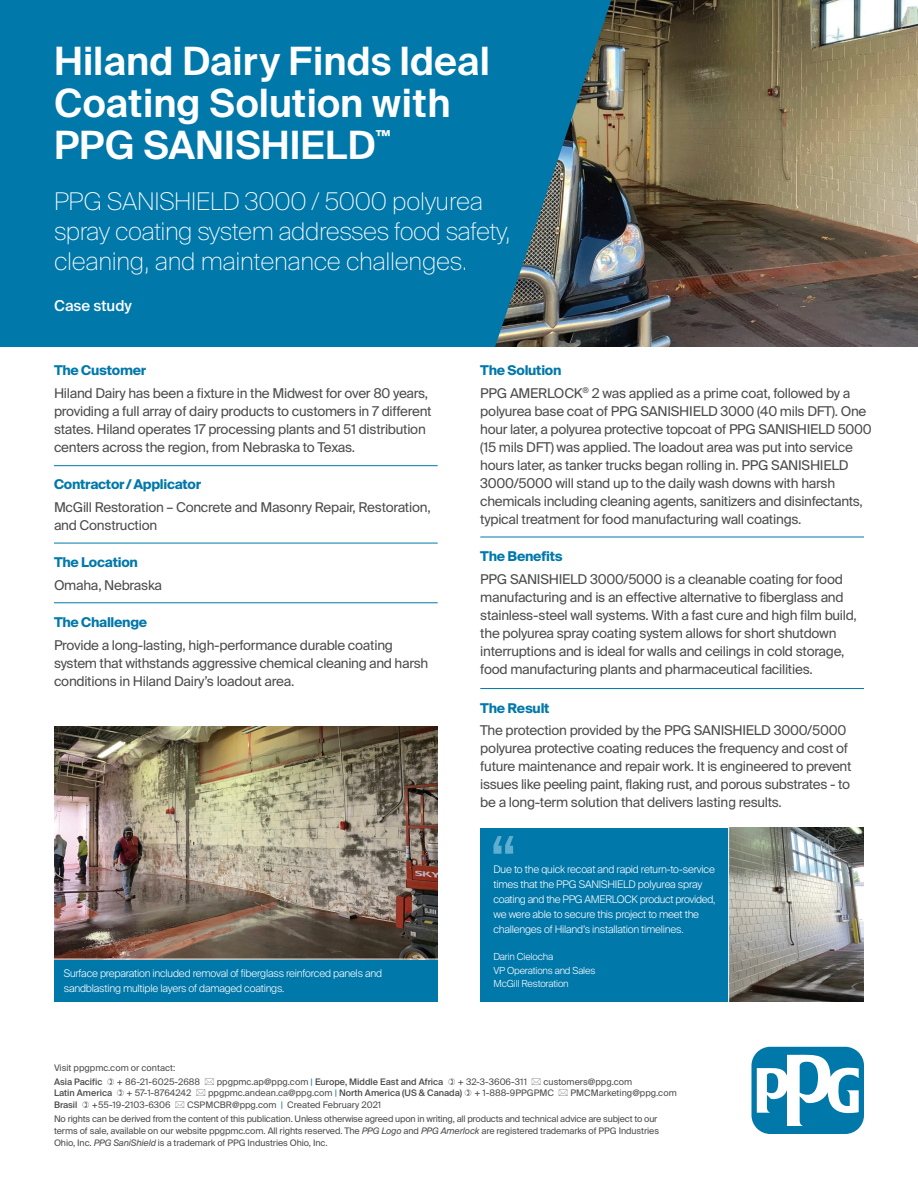
<style>
.page{position:relative;width:918px;height:1188px;background:#fff}
.page>*{position:absolute;margin:0;border:0;box-sizing:border-box;transform-origin:0 0}
.t1{font:600 39px/42px "Suisse Intl";color:#fff}
.t2{font:100 24.3px/30px "Suisse Intl";letter-spacing:-.01em;color:#fff}
.t3{font:500 15px "Suisse Intl";color:#fff}
.t4{font:600 15px "Suisse Intl";color:#fff}
.t5{font:13.5px/18px "Suisse Intl";letter-spacing:-.02em;color:#4b4c4d}
.t6{font:700 13.5px "Suisse Intl";letter-spacing:-.02em;color:#0078aa}
.t7{font:300 10.5px/15px "Suisse Intl";letter-spacing:-.02em;color:#fff}
.t8{font:300 9.75px/13.5px "Suisse Intl";letter-spacing:-.02em;color:#fff}
.t9{font:9px/13.5px "Suisse Intl";letter-spacing:-.01em;color:#4b4c4d}
.t10{font:500 9px "Suisse Intl";color:#4b4c4d}
.s1{font-weight:700;color:#0078aa}
.s2{font-weight:400}
.s3{font-weight:400;color:#0078aa}
.s4{color:#0078aa}
.s5{font-weight:500}
.s6{font-style:italic}
</style>
<div class="page">
<div style="left:0;top:0;width:918px;height:347px;background:#0078aa"></div>
<img style="left:495px;top:0;width:423px;height:347px">
<hr style="left:54px;top:543px;width:384px;height:1px;background:#0078aa">
<hr style="left:480px;top:537px;width:384px;height:1px;background:#0078aa">
<hr style="left:480px;top:688px;width:384px;height:1px;background:#0078aa">
<hr style="left:54px;top:465px;width:384px;height:1px;background:#0078aa">
<hr style="left:54px;top:602px;width:384px;height:1px;background:#0078aa">
<svg style="left:751px;top:1047px;width:113px;height:87px"></svg>
<img style="left:54px;top:727px;width:384px;height:232px">
<div style="left:54px;top:960px;width:384px;height:42px;background:#0078aa"></div>
<div style="left:480px;top:828px;width:256px;height:174px;background:#0078aa"></div>
<svg style="left:493px;top:836px;width:20px;height:18px"></svg>
<img style="left:729px;top:828px;width:135px;height:174px">
<hr style="left:728px;top:783px;width:1px;height:232px;background:#fff">
<h1 class="t1" style="left:54px;top:41px;width:437px">Hiland Dairy Finds Ideal<br>Coating Solution with<br>PPG SANISHIELD</h1>
<p class="t4" style="left:376px;top:127px;width:16px">™</p>
<h2 class="t2" style="left:54px;top:187px;width:458px">PPG SANISHIELD 3000 / 5000 polyurea spray coating system addresses food safety, cleaning, and maintenance challenges.</h2>
<p class="t3" style="left:54px;top:297px;width:79px">Case study</p>
<p class="t6" style="left:54px;top:363px;width:94px">The Customer</p>
<p class="t5" style="left:54px;top:384px;width:379px">Hiland Dairy has been a fixture in the Midwest for over 80 years, providing a full array of dairy products to customers in 7 different states. Hiland operates 17 processing plants and 51 distribution centers across the region, from Nebraska to Texas.</p>
<p class="t6" style="left:54px;top:477px;width:149px">Contractor / Applicator</p>
<p class="t5" style="left:54px;top:498px;width:378px">McGill Restoration – Concrete and Masonry Repair, Restoration, and Construction</p>
<p class="t6" style="left:54px;top:555px;width:85px">The Location</p>
<p class="t5" style="left:54px;top:576px;width:109px">Omaha, Nebraska</p>
<p class="t6" style="left:54px;top:615px;width:95px">The Challenge</p>
<p class="t5" style="left:54px;top:636px;width:376px">Provide a long-lasting, high-performance durable coating system that withstands aggressive chemical cleaning and harsh conditions in Hiland Dairy’s loadout area.</p>
<p class="t7" style="left:64px;top:965px;width:320px">Surface preparation included removal of fiberglass reinforced panels and sandblasting multiple layers of damaged coatings.</p>
<p class="t5" style="left:480px;top:359px;width:371px;line-height:22.5px"><span class="s1">The Solution<br></span>PPG AMERLOCK<sup>®</sup> 2 was applied as a prime coat, followed by a</p>
<p class="t5" style="left:480px;top:402px;width:393px">polyurea base coat of PPG SANISHIELD 3000 (40 mils DFT). One hour later, a polyurea protective topcoat of PPG SANISHIELD 5000 (15 mils DFT) was applied. The loadout area was put into service hours later, as tanker trucks began rolling in. PPG SANISHIELD 3000/5000 will stand up to the daily wash downs with harsh chemicals including cleaning agents, sanitizers and disinfectants, typical treatment for food manufacturing wall coatings.</p>
<p class="t6" style="left:480px;top:549px;width:84px">The Benefits</p>
<p class="t5" style="left:480px;top:570px;width:378px">PPG SANISHIELD 3000/5000 is a cleanable coating for food manufacturing and is an effective alternative to fiberglass and stainless-steel wall systems. With a fast cure and high film build, the polyurea spray coating system allows for short shutdown interruptions and is ideal for walls and ceilings in cold storage, food manufacturing plants and pharmaceutical facilities.</p>
<p class="t6" style="left:480px;top:700px;width:71px">The Result</p>
<p class="t5" style="left:480px;top:722px;width:373px">The protection provided by the PPG SANISHIELD 3000/5000 polyurea protective coating reduces the frequency and cost of future maintenance and repair work. It is engineered to prevent issues like peeling paint, flaking rust, and porous substrates - to be a long-term solution that delivers lasting results.</p>
<p class="t7" style="left:494px;top:862px;width:223px">Due to the quick recoat and rapid return-to-service times that the PPG SANISHIELD polyurea spray coating and the PPG AMERLOCK product provided, we were able to secure this project to meet the challenges of Hiland’s installation timelines.</p>
<p class="t8" style="left:494px;top:950px;width:104px">Darin Cielocha<br>VP Operations and Sales<br>McGill Restoration</p>
<p class="t9" style="left:54px;top:1061px;width:123px">Visit ppgpmc.com or contact:</p>
<p class="t10" style="left:54px;top:1076px;width:50px">Asia Pacific</p>
<p class="t9" style="left:117px;top:1075px;width:85px">+ 86-21-6025-2688</p>
<p class="t10" style="left:217px;top:1076px;width:228px"><span class="s2">ppgpmc.ap@ppg.com</span> <span class="s3">|</span> Europe, Middle East and Africa</p>
<p class="t9" style="left:458px;top:1075px;width:71px">+ 32-3-3606-311</p>
<p class="t9" style="left:544px;top:1075px;width:90px">customers@ppg.com</p>
<p class="t10" style="left:54px;top:1088px;width:60px">Latin America</p>
<p class="t9" style="left:127px;top:1087px;width:67px">+ 57-1-8764242</p>
<p class="t9" style="left:208px;top:1087px;width:256px">ppgpmc.andean.ca@ppg.com <span class="s4">|</span> <span class="s5">North America (US &amp; Canada)</span></p>
<p class="t9" style="left:474px;top:1087px;width:81px">+ 1-888-9PPGPMC</p>
<p class="t9" style="left:571px;top:1087px;width:108px">PMCMarketing@ppg.com</p>
<p class="t10" style="left:54px;top:1100px;width:25px">Brasil</p>
<p class="t9" style="left:92px;top:1099px;width:80px">+55-19-2103-6306</p>
<p class="t9" style="left:54px;top:1099px;width:605px;text-indent:133px">CSPMCBR@ppg.com <span class="s4">|</span> Created February 2021<br>No rights can be derived from the content of this publication. Unless otherwise agreed upon in writing, all products and technical advice are subject to our</p>
<p class="t9" style="left:54px;top:1125px;width:607px;line-height:12px">terms of sale, available on our website ppgpmc.com. All rights reserved. The <span class="s6">PPG Logo</span> and <span class="s6">PPG Amerlock</span> are registered trademarks of PPG Industries<br>Ohio, Inc. <span class="s6">PPG SaniShield</span> is a trademark of PPG Industries Ohio, Inc.</p>
</div>
